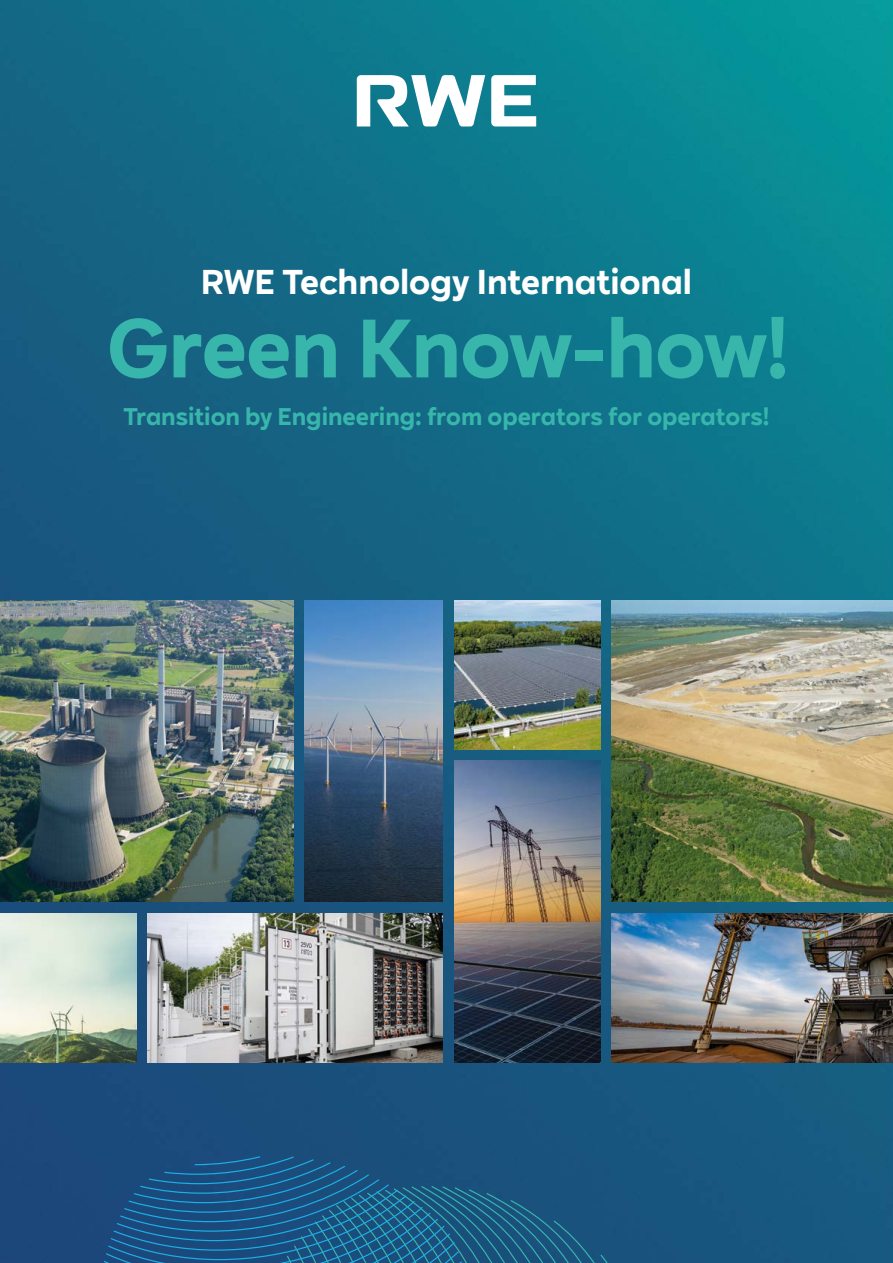
<style>
.page{position:relative;width:893px;height:1263px;background:#fff}
.page>*{position:absolute;margin:0;border:0;box-sizing:border-box;transform-origin:0 0}
.Headline{font:700 81px "RWE Sans";letter-spacing:-.01em;color:#38b6ab}
.Headline-2{font:700 33.75px "RWE Sans";letter-spacing:-.005em;color:#fff}
.Headline-3{font:700 23.7px "RWE Sans";color:#38b6ab}
</style>
<div class="page">
<img style="left:0;top:0;width:893px;height:1263px">
<svg style="left:100px;top:1156px;width:535px;height:107px;background:#1b5884"></svg>
<img style="left:612px;top:913px;width:281px;height:150px">
<img style="left:612px;top:600px;width:281px;height:301px">
<img style="left:454px;top:761px;width:146px;height:302px">
<img style="left:454px;top:600px;width:146px;height:149px">
<img style="left:148px;top:913px;width:295px;height:150px">
<img style="left:305px;top:600px;width:138px;height:301px">
<img style="left:0;top:913px;width:136px;height:150px">
<img style="left:0;top:600px;width:293px;height:301px">
<svg style="left:357px;top:75px;width:179px;height:51px"></svg>
<p class="Headline-2" style="left:201px;top:261px;width:493px">RWE Technology International</p>
<p class="Headline" style="left:107px;top:297px;width:683px">Green Know-how!</p>
<p class="Headline-3" style="left:123px;top:402px;width:647px">Transition by Engineering: from operators for operators!</p>
</div>
